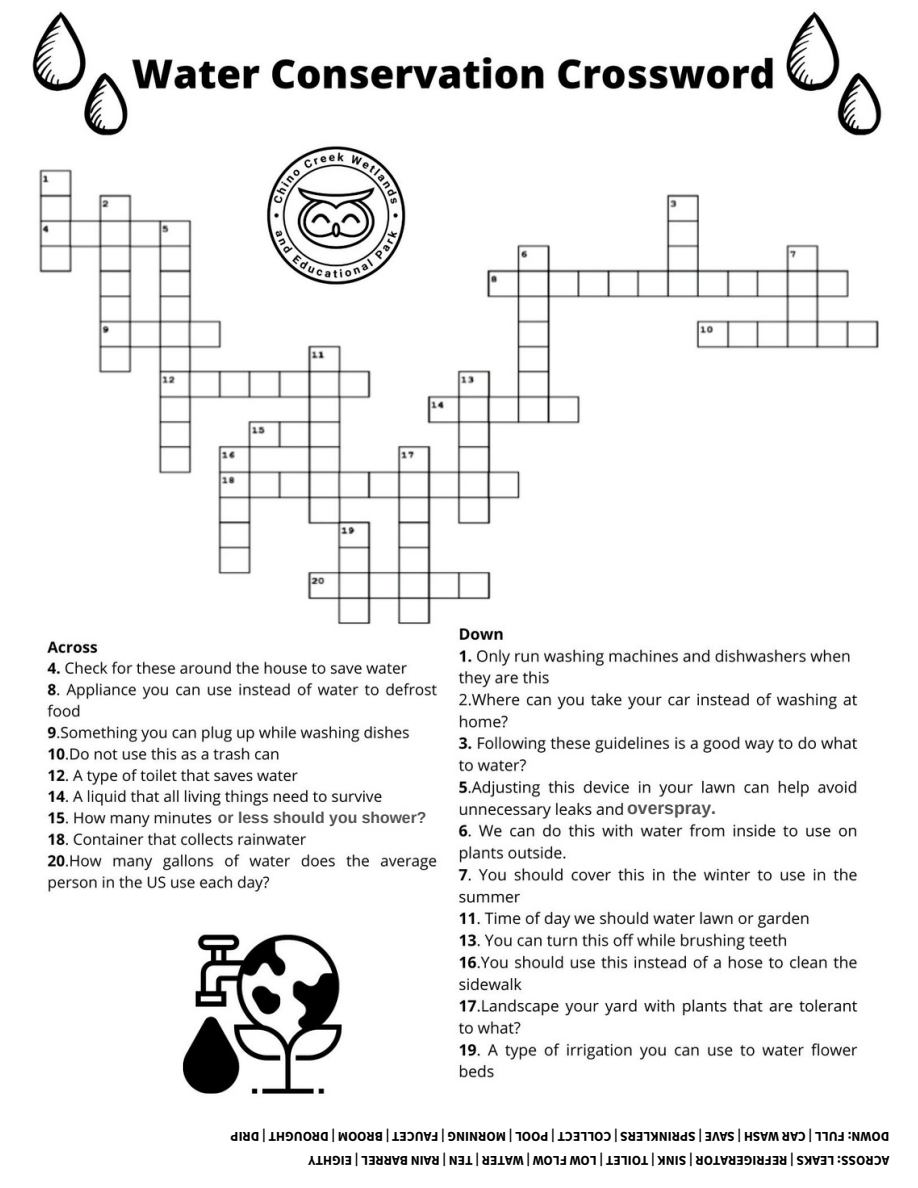
<style>
.page{position:relative;width:918px;height:1188px;background:#fff}
.page>*{position:absolute;margin:0;border:0;box-sizing:border-box;transform-origin:0 0}
.t1{font:700 17.55px "Arimo";color:#545454}
.t2{font:700 15.75px "Arimo";color:#545454}
.t3{font:700 13.5px "Source Sans Pro";color:#000}
</style>
<div class="page">
<img style="left:33px;top:11px;width:849px;height:1067px">
<img style="left:158px;top:909px;width:223px;height:185px">
<div style="left:214px;top:808px;width:196px;height:22px;background:#fefefe"></div>
<div style="left:627px;top:797px;width:87px;height:22px;background:#fefefe"></div>
<p class="t2" style="left:218px;top:808px;width:210px">or less should you shower?</p>
<p class="t1" style="left:627px;top:799px;width:90px">overspray.</p>
<p class="t3" style="left:889px;top:1145px;width:660px;rotate:-180deg">D O W N UF: LL RAC| W HSA EVAS| RPS| NI K REL S OC| TCELL OP| O L M| O R N NI G UAF| TEC B| R O O M D| R O U G H T D| R P I</p>
<p class="t3" style="left:889px;top:1169px;width:582px;rotate:-180deg">RCA O KAEL: SS S R| RFE G I RE OTA R NI S| K OT| TEL I OL| W OLF W W| RETA NET| R| NI A B RA R LE G I E| H YT</p>
</div>
